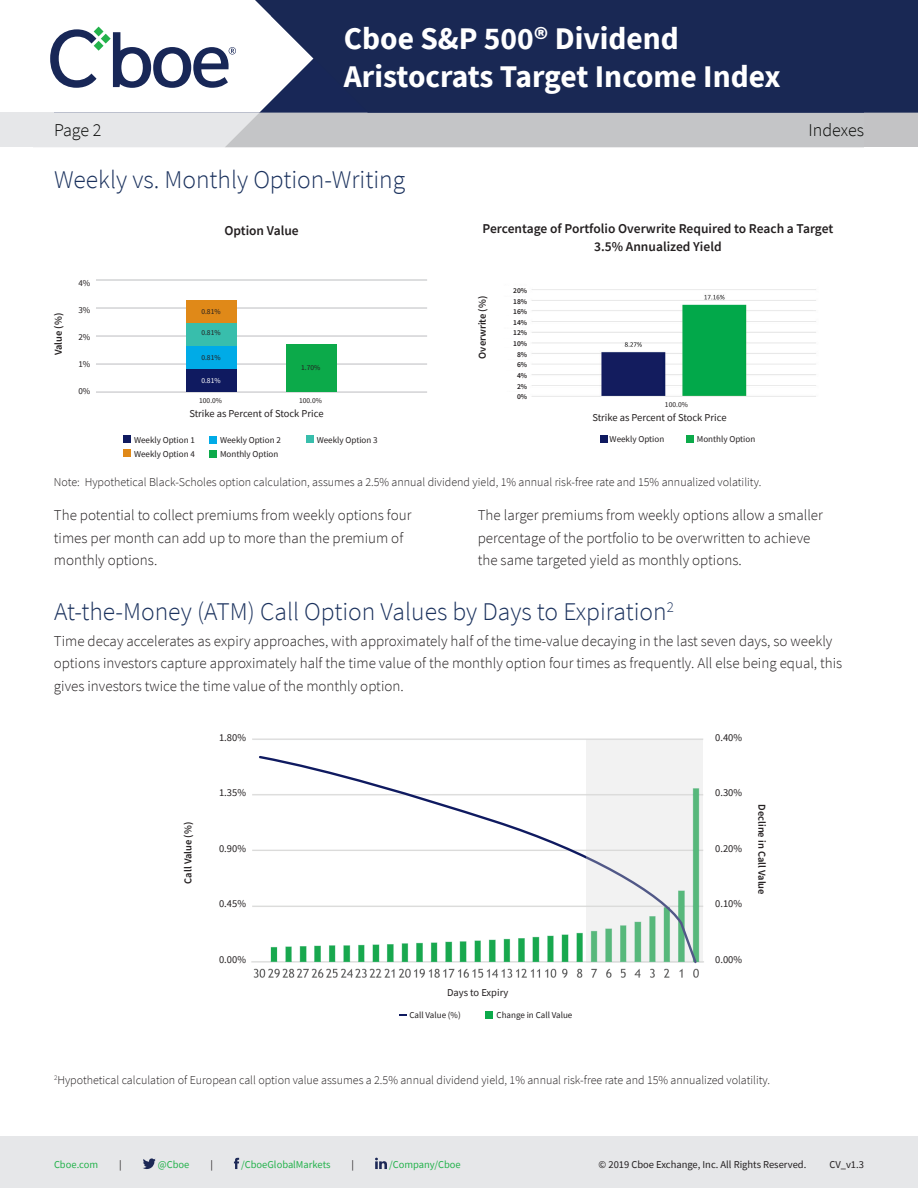
<style>
.page{position:relative;width:918px;height:1188px;background:#fff}
.page>*{position:absolute;margin:0;border:0;box-sizing:border-box;transform-origin:0 0}
.t1{font:700 31.5px/37.8px "Source Sans Pro";color:#fff}
.t2{font:300 25.5px "Source Sans Pro";color:#1a315d}
.t3{font:300 18px "Source Sans Pro";color:#040503}
.t4{font:300 15px/22.5px "Source Sans Pro";color:#231f20}
.t5{font:600 13.5px/18px "Source Sans Pro";color:#231f20;text-align:center}
.t6{font:300 12px "Source Sans Pro";color:#231f20}
.t7{font:10.5px "Source Sans Pro";color:#231f20}
.t8{font:600 10.5px "Source Sans Pro";color:#231f20}
.t9{font:10.5px "Source Sans Pro";color:#23b24b}
.t10{font:9px "Source Sans Pro";color:#231f20}
.t11{font:7.5px "Source Sans Pro";color:#231f20}
.t12{font:600 7.5px "Source Sans Pro";color:#231f20}
.t13{font:7.5px "Source Sans Pro";color:#fff}
</style>
<div class="page">
<svg style="left:0;top:26px;width:864px;height:121px"></svg>
<div style="left:0;top:1136px;width:918px;height:52px;background:#e6e7e9"></div>
<div style="left:0;top:113px;width:54px;height:34px;background:#e6e7e9"></div>
<div style="left:864px;top:113px;width:54px;height:34px;background:#c3c3c5"></div>
<svg style="left:241px;top:0;width:677px;height:113px;background:#28365f"></svg>
<img style="left:251px;top:738px;width:453px;height:240px">
<svg style="left:257px;top:754px;width:329px;height:172px"></svg>
<svg style="left:678px;top:962px;width:20px;height:3px"></svg>
<svg style="left:143px;top:1158px;width:13px;height:11px"></svg>
<svg style="left:234px;top:1158px;width:5px;height:11px"></svg>
<svg style="left:375px;top:1158px;width:12px;height:11px"></svg>
<hr style="left:96px;top:364px;width:331px;height:1px;background:#bcbdc0">
<hr style="left:96px;top:336px;width:331px;height:1px;background:#bcbdc0">
<hr style="left:96px;top:308px;width:331px;height:1px;background:#bcbdc0">
<hr style="left:96px;top:280px;width:331px;height:1px;background:#bcbdc0">
<hr style="left:96px;top:392px;width:331px;height:1px;background:#bcbdc0">
<div style="left:186px;top:369px;width:51px;height:23px;background:#0f1a60"></div>
<div style="left:186px;top:346px;width:51px;height:23px;background:#00abe7"></div>
<div style="left:186px;top:323px;width:51px;height:23px;background:#38beac"></div>
<div style="left:186px;top:300px;width:51px;height:23px;background:#e08918"></div>
<div style="left:286px;top:344px;width:51px;height:48px;background:#0caa4a"></div>
<div style="left:123px;top:435px;width:8px;height:8px;background:#0f1a60"></div>
<img style="left:531px;top:289px;width:285px;height:108px">
<div style="left:600px;top:435px;width:7px;height:8px;background:#0f1a60"></div>
<div style="left:686px;top:435px;width:7px;height:8px;background:#0caa4a"></div>
<div style="left:209px;top:436px;width:8px;height:7px;background:#00abe7"></div>
<div style="left:306px;top:435px;width:8px;height:8px;background:#38beac"></div>
<div style="left:123px;top:449px;width:8px;height:8px;background:#e08918"></div>
<div style="left:209px;top:450px;width:8px;height:7px;background:#0caa4a"></div>
<svg style="left:400px;top:1014px;width:7px;height:2px"></svg>
<div style="left:486px;top:1011px;width:7px;height:8px;background:#0caa4a"></div>
<svg style="left:586px;top:739px;width:117px;height:223px;fill:#f2f2f2"></svg>
<h1 class="t1" style="left:344px;top:20px;width:438px">Cboe S&amp;P 500® Dividend<br>Aristocrats Target Income Index</h1>
<p class="t3" style="left:54px;top:119px;width:49px">Page 2</p>
<p class="t3" style="left:809px;top:119px;width:57px">Indexes</p>
<p class="t2" style="left:54px;top:164px;width:353px">Weekly vs. Monthly Option-Writing</p>
<p class="t5" style="left:224px;top:221px;width:76px">Option Value</p>
<p class="t5" style="left:483px;top:220px;width:352px">Percentage of Portfolio Overwrite Required to Reach a Target<br>3.5% Annualized Yield</p>
<p class="t8" style="left:51px;top:355px;width:44px;rotate:-90deg">Value (%)</p>
<p class="t10" style="left:78px;top:278px;width:13px">4%</p>
<p class="t10" style="left:78px;top:305px;width:13px">3%</p>
<p class="t10" style="left:78px;top:332px;width:13px">2%</p>
<p class="t10" style="left:78px;top:359px;width:13px">1%</p>
<p class="t10" style="left:78px;top:386px;width:13px">0%</p>
<p class="t11" style="left:201px;top:307px;width:21px">0.81%</p>
<p class="t11" style="left:201px;top:328px;width:21px">0.81%</p>
<p class="t11" style="left:201px;top:353px;width:21px">0.81%</p>
<p class="t13" style="left:201px;top:376px;width:21px">0.81%</p>
<p class="t11" style="left:199px;top:396px;width:24px">100.0%</p>
<p class="t11" style="left:301px;top:363px;width:21px">1.70%</p>
<p class="t11" style="left:299px;top:396px;width:24px">100.0%</p>
<p class="t8" style="left:475px;top:359px;width:64px;rotate:-90deg">Overwrite (%)</p>
<p class="t12" style="left:513px;top:286px;width:16px">20%</p>
<p class="t12" style="left:513px;top:296px;width:16px">18%</p>
<p class="t12" style="left:513px;top:307px;width:16px">16%</p>
<p class="t12" style="left:513px;top:317px;width:16px">14%</p>
<p class="t12" style="left:513px;top:328px;width:16px">12%</p>
<p class="t12" style="left:513px;top:339px;width:16px">10%</p>
<p class="t12" style="left:517px;top:349px;width:12px">8%</p>
<p class="t12" style="left:517px;top:360px;width:12px">6%</p>
<p class="t12" style="left:517px;top:370px;width:12px">4%</p>
<p class="t12" style="left:517px;top:381px;width:12px">2%</p>
<p class="t12" style="left:517px;top:392px;width:12px">0%</p>
<p class="t11" style="left:665px;top:400px;width:24px">100.0%</p>
<p class="t7" style="left:189px;top:407px;width:136px">Strike as Percent of Stock Price</p>
<p class="t7" style="left:592px;top:411px;width:136px">Strike as Percent of Stock Price</p>
<p class="t10" style="left:134px;top:434px;width:62px">Weekly Option 1</p>
<p class="t10" style="left:220px;top:434px;width:62px">Weekly Option 2</p>
<p class="t10" style="left:317px;top:434px;width:62px">Weekly Option 3</p>
<p class="t10" style="left:610px;top:433px;width:56px">Weekly Option</p>
<p class="t10" style="left:697px;top:433px;width:60px">Monthly Option</p>
<p class="t10" style="left:134px;top:448px;width:62px">Weekly Option 4</p>
<p class="t10" style="left:220px;top:448px;width:60px">Monthly Option</p>
<p class="t6" style="left:54px;top:474px;width:709px">Note: Hypothetical Black-Scholes option calculation, assumes a 2.5% annual dividend yield, 1% annual risk-free rate and 15% annualized volatility.</p>
<p class="t4" style="left:54px;top:504px;width:359px">The potential to collect premiums from weekly options four times per month can add up to more than the premium of monthly options.</p>
<p class="t4" style="left:478px;top:504px;width:347px">The larger premiums from weekly options allow a smaller percentage of the portfolio to be overwritten to achieve the same targeted yield as monthly options.</p>
<p class="t2" style="left:54px;top:596px;width:621px">At-the-Money (ATM) Call Option Values by Days to Expiration<sup>2</sup></p>
<p class="t4" style="left:54px;top:630px;width:790px">Time decay accelerates as expiry approaches, with approximately half of the time-value decaying in the last seven days, so weekly options investors capture approximately half the time value of the monthly option four times as frequently. All else being equal, this gives investors twice the time value of the monthly option.</p>
<p class="t7" style="left:219px;top:731px;width:28px">1.80%</p>
<p class="t7" style="left:715px;top:731px;width:28px">0.40%</p>
<p class="t8" style="left:181px;top:884px;width:63px;rotate:-90deg">Call Value (%)</p>
<p class="t7" style="left:219px;top:786px;width:28px">1.35%</p>
<p class="t7" style="left:219px;top:842px;width:28px">0.90%</p>
<p class="t7" style="left:219px;top:897px;width:28px">0.45%</p>
<p class="t7" style="left:219px;top:953px;width:28px">0.00%</p>
<p class="t7" style="left:447px;top:986px;width:63px">Days to Expiry</p>
<p class="t10" style="left:409px;top:1010px;width:53px">Call Value (%)</p>
<p class="t10" style="left:497px;top:1010px;width:77px">Change in Call Value</p>
<p class="t7" style="left:715px;top:786px;width:28px">0.30%</p>
<p class="t7" style="left:715px;top:842px;width:28px">0.20%</p>
<p class="t7" style="left:715px;top:897px;width:28px">0.10%</p>
<p class="t8" style="left:769px;top:804px;width:92px;rotate:90deg">Decline in Call Value</p>
<p class="t7" style="left:715px;top:953px;width:28px">0.00%</p>
<p class="t6" style="left:54px;top:1072px;width:718px"><sup>2</sup>Hypothetical calculation of European call option value assumes a 2.5% annual dividend yield, 1% annual risk-free rate and 15% annualized volatility.</p>
<p class="t9" style="left:54px;top:1157px;width:46px">Cboe.com</p>
<p class="t7" style="left:119px;top:1157px;width:4px">|</p>
<p class="t9" style="left:158px;top:1157px;width:33px">@Cboe</p>
<p class="t7" style="left:210px;top:1157px;width:4px">|</p>
<p class="t9" style="left:241px;top:1157px;width:91px">/CboeGlobalMarkets</p>
<p class="t7" style="left:352px;top:1157px;width:4px">|</p>
<p class="t9" style="left:389px;top:1157px;width:73px">/Company/Cboe</p>
<p class="t7" style="left:599px;top:1157px;width:209px">© 2019 Cboe Exchange, Inc. All Rights Reserved.</p>
<p class="t7" style="left:829px;top:1157px;width:36px">CV_v1.3</p>
</div>
